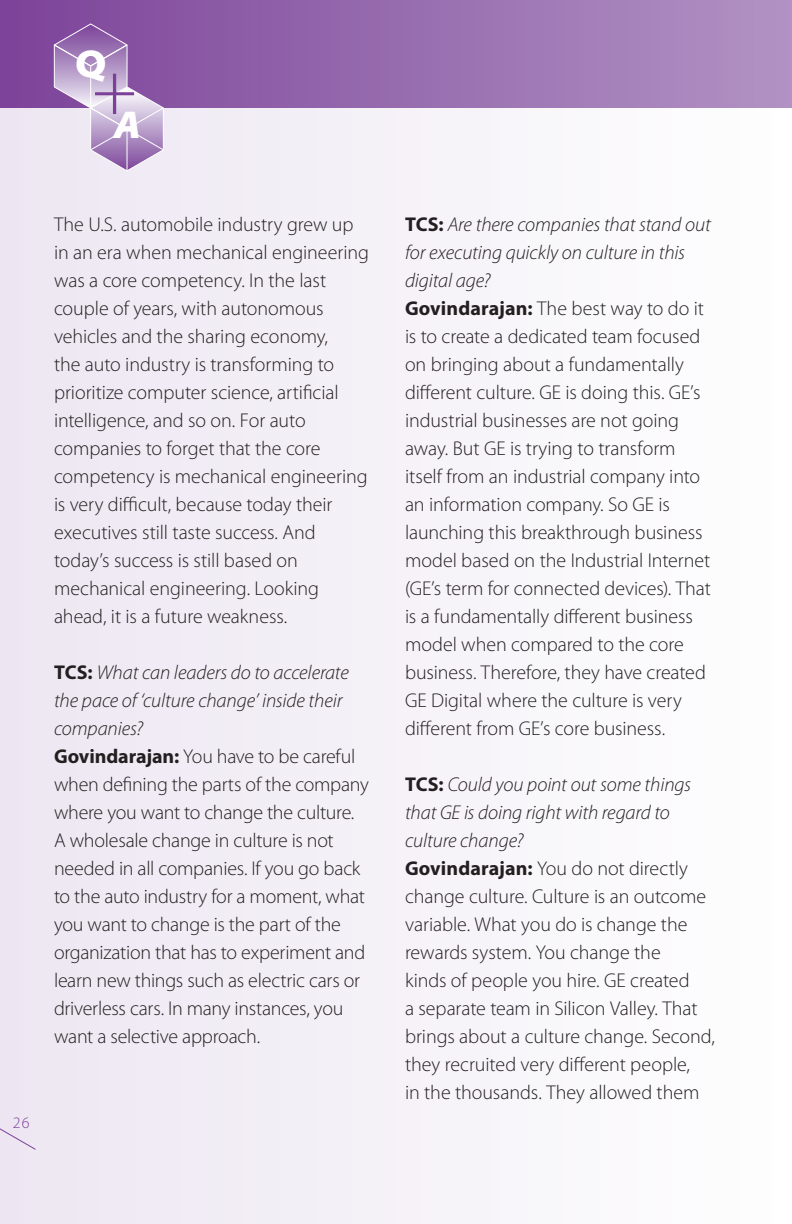
<style>
.page{position:relative;width:792px;height:1224px;background:#fff}
.page>*{position:absolute;margin:0;border:0;box-sizing:border-box;transform-origin:0 0}
.t1{font:900 semi-expanded 39px/60.6px "Myriad Pro";color:#fff}
.t2{font:300 20px/28px "Myriad Pro";letter-spacing:-.005em;color:#231f20}
.t3{font:300 16px "Myriad Pro";color:#7c4099}
.s1{font-style:italic}
.s2{font-weight:700}
</style>
<div class="page">
<div style="left:0;top:0;width:792px;height:108px;background:linear-gradient(to right,#7c4499,#b193c4)"></div>
<div style="left:0;top:108px;width:792px;height:1116px;background:#f6f2f8"></div>
<svg style="left:53px;top:23px;width:111px;height:147px"></svg>
<svg style="left:0;top:1111px;width:36px;height:40px"></svg>
<h1 class="t1" style="left:92px;top:32px;width:51px;text-indent:-17px">Q<br><span class="s1">A</span><sup>+</sup></h1>
<p class="t2" style="left:54px;top:210px;width:316px">The U.S. automobile industry grew up in an era when mechanical engineering was a core competency. In the last couple of years, with autonomous vehicles and the sharing economy,<br>the auto industry is transforming to prioritize computer science, artificial intelligence, and so on. For auto companies to forget that the core competency is mechanical engineering is very difficult, because today their executives still taste success. And today’s success is still based on mechanical engineering. Looking ahead, it is a future weakness.</p>
<p class="t2" style="left:54px;top:658px;width:316px"><span class="s2">TCS:</span> <span class="s1">What can leaders do to accelerate the pace of ‘culture change’ inside their companies?<br></span><span class="s2">Govindarajan:</span> You have to be careful when defining the parts of the company where you want to change the culture.<br>A wholesale change in culture is not needed in all companies. If you go back to the auto industry for a moment, what you want to change is the part of the organization that has to experiment and learn new things such as electric cars or driverless cars. In many instances, you want a selective approach.</p>
<p class="t3" style="left:13px;top:1113px;width:18px">26</p>
<p class="t2" style="left:405px;top:210px;width:307px"><span class="s2">TCS:</span> <span class="s1">Are there companies that stand out for executing quickly on culture in this digital age?<br></span><span class="s2">Govindarajan:</span> The best way to do it is to create a dedicated team focused on bringing about a fundamentally different culture. GE is doing this. GE’s industrial businesses are not going away. But GE is trying to transform itself from an industrial company into an information company. So GE is launching this breakthrough business model based on the Industrial Internet (GE’s term for connected devices). That is a fundamentally different business model when compared to the core business. Therefore, they have created GE Digital where the culture is very different from GE’s core business.</p>
<p class="t2" style="left:405px;top:770px;width:312px"><span class="s2">TCS:</span> <span class="s1">Could you point out some things that GE is doing right with regard to culture change?<br></span><span class="s2">Govindarajan:</span> You do not directly change culture. Culture is an outcome variable. What you do is change the rewards system. You change the<br>kinds of people you hire. GE created<br>a separate team in Silicon Valley. That brings about a culture change. Second, they recruited very different people,<br>in the thousands. They allowed them</p>
</div>
